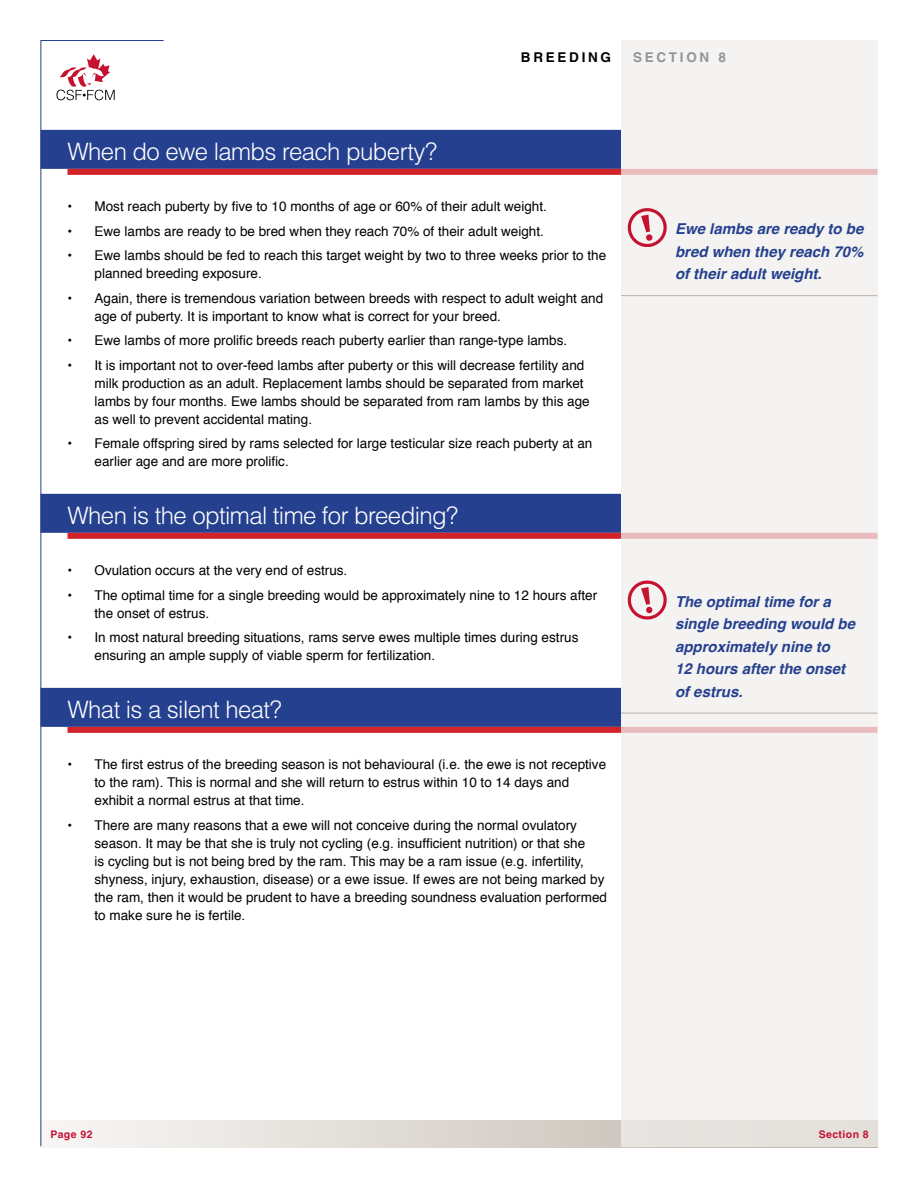
<style>
.page{position:relative;width:918px;height:1188px;background:#fff}
.page>*{position:absolute;margin:0;border:0;box-sizing:border-box;transform-origin:0 0}
.t1{font:300 24px "Helvetica LT Std";letter-spacing:-.025em;color:#fff}
.t2{font:italic 700 15px/22.5px "Helvetica";color:#25408f;text-align:justify}
.t3{font:13.5px/18px "Helvetica";color:#000}
.t4{font:700 13.5px "Helvetica";letter-spacing:.2em;color:#000}
.t5{font:700 13.5px "Helvetica";letter-spacing:.2em;color:#939598}
.t6{font:700 10.5px "Helvetica";letter-spacing:.04em;color:#c41230}
</style>
<div class="page">
<svg style="left:164px;top:1120px;width:457px;height:27px;background:#dfdad5"></svg>
<div style="left:40px;top:130px;width:581px;height:39px;background:#25408f"></div>
<div style="left:68px;top:169px;width:810px;height:6px;background:#d2232a"></div>
<div style="left:40px;top:494px;width:581px;height:39px;background:#25408f"></div>
<div style="left:68px;top:533px;width:810px;height:6px;background:#d2232a"></div>
<div style="left:40px;top:688px;width:581px;height:39px;background:#25408f"></div>
<div style="left:68px;top:727px;width:810px;height:6px;background:#d2232a"></div>
<div style="left:621px;top:40px;width:257px;height:1107px;background:#f1efed"></div>
<hr style="left:621px;top:295px;width:257px;height:1px;background:#bbb1a6">
<svg style="left:628px;top:208px;width:39px;height:39px"></svg>
<hr style="left:621px;top:713px;width:257px;height:1px;background:#bbb1a6">
<svg style="left:628px;top:581px;width:39px;height:39px"></svg>
<svg style="left:40px;top:40px;width:124px;height:1107px"></svg>
<p class="t4" style="left:521px;top:49px;width:92px">BREEDING</p>
<p class="t5" style="left:633px;top:49px;width:94px">SECTION 8</p>
<h1 class="t1" style="left:68px;top:137px;width:371px">When do ewe lambs reach puberty?</h1>
<p class="t3" style="left:68px;top:198px;width:481px">• Most reach puberty by five to 10 months of age or 60% of their adult weight.</p>
<p class="t3" style="left:68px;top:222px;width:478px">• Ewe lambs are ready to be bred when they reach 70% of their adult weight.</p>
<p class="t3" style="left:94px;top:247px;width:513px;text-indent:-27px">• Ewe lambs should be fed to reach this target weight by two to three weeks prior to the planned breeding exposure.</p>
<p class="t3" style="left:94px;top:289px;width:510px;text-indent:-27px">• Again, there is tremendous variation between breeds with respect to adult weight and age of puberty. It is important to know what is correct for your breed.</p>
<p class="t3" style="left:68px;top:332px;width:501px">• Ewe lambs of more prolific breeds reach puberty earlier than range-type lambs.</p>
<p class="t3" style="left:94px;top:356px;width:497px;text-indent:-27px">• It is important not to over-feed lambs after puberty or this will decrease fertility and milk production as an adult. Replacement lambs should be separated from market lambs by four months. Ewe lambs should be separated from ram lambs by this age as well to prevent accidental mating.</p>
<p class="t3" style="left:94px;top:435px;width:499px;text-indent:-27px">• Female offspring sired by rams selected for large testicular size reach puberty at an earlier age and are more prolific.</p>
<h1 class="t1" style="left:68px;top:501px;width:392px">When is the optimal time for breeding?</h1>
<p class="t3" style="left:68px;top:562px;width:281px">• Ovulation occurs at the very end of estrus.</p>
<p class="t3" style="left:94px;top:586px;width:504px;text-indent:-27px">• The optimal time for a single breeding would be approximately nine to 12 hours after the onset of estrus.</p>
<p class="t3" style="left:94px;top:629px;width:485px;text-indent:-27px">• In most natural breeding situations, rams serve ewes multiple times during estrus ensuring an ample supply of viable sperm for fertilization.</p>
<h1 class="t1" style="left:68px;top:695px;width:216px">What is a silent heat?</h1>
<p class="t3" style="left:94px;top:756px;width:513px;text-indent:-27px">• The first estrus of the breeding season is not behavioural (i.e. the ewe is not receptive to the ram). This is normal and she will return to estrus within 10 to 14 days and exhibit a normal estrus at that time.</p>
<p class="t3" style="left:94px;top:816px;width:514px;text-indent:-27px">• There are many reasons that a ewe will not conceive during the normal ovulatory season. It may be that she is truly not cycling (e.g. insufficient nutrition) or that she<br>is cycling but is not being bred by the ram. This may be a ram issue (e.g. infertility, shyness, injury, exhaustion, disease) or a ewe issue. If ewes are not being marked by the ram, then it would be prudent to have a breeding soundness evaluation performed to make sure he is fertile.</p>
<p class="t2" style="left:675px;top:218px;width:190px">Ewe lambs are ready to be bred when they reach 70% of their adult weight.</p>
<p class="t2" style="left:675px;top:590px;width:182px;text-align:left">The optimal time for a single breeding would be approximately nine to<br>12 hours after the onset of estrus.</p>
<p class="t6" style="left:51px;top:1128px;width:43px">Page 92</p>
<p class="t6" style="left:819px;top:1128px;width:52px">Section 8</p>
</div>
